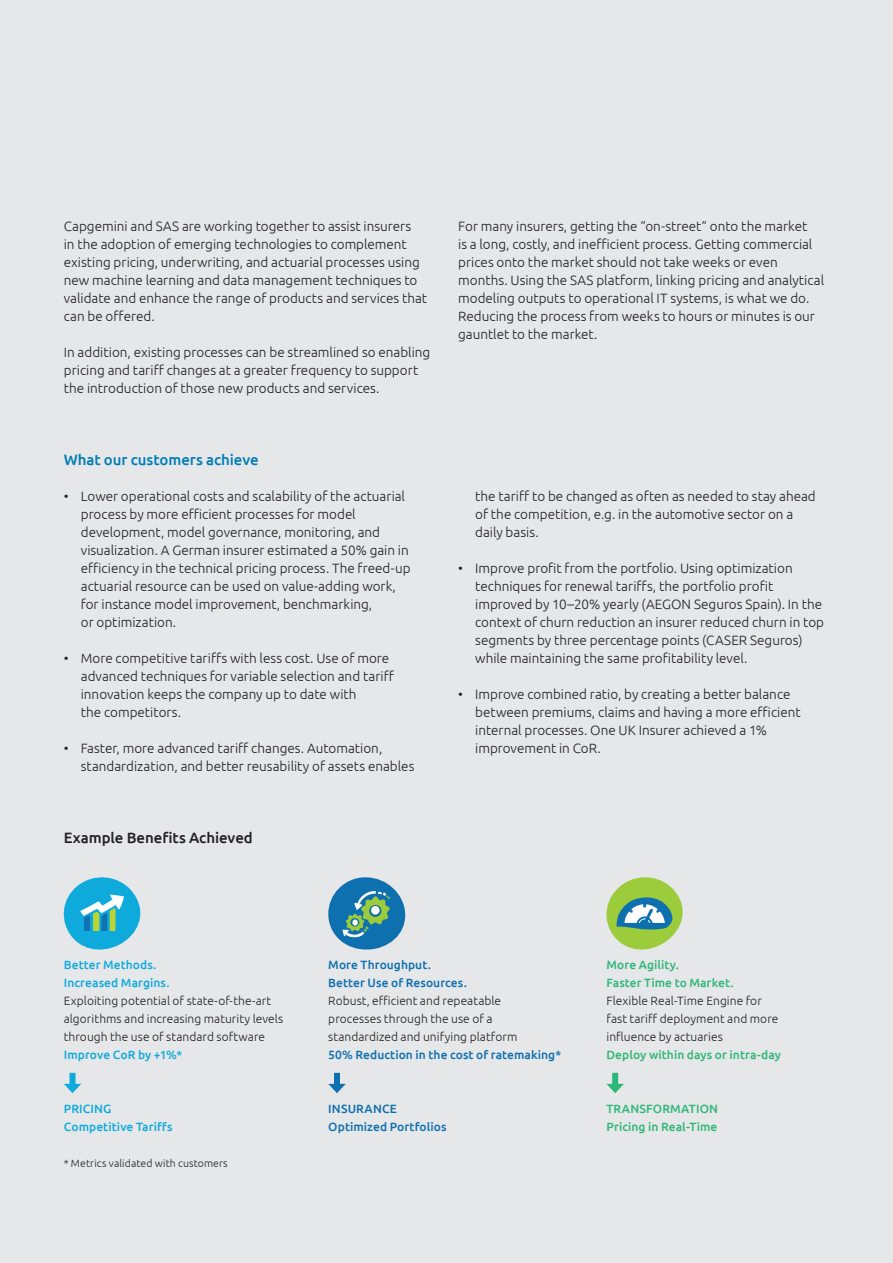
<style>
.page{position:relative;width:893px;height:1263px;background:#e6e7e9}
.page>*{position:absolute;margin:0;border:0;box-sizing:border-box;transform-origin:0 0}
.head2{font:500 15px "Ubuntu";letter-spacing:-.005em;color:#007cb6}
.head2-2{font:500 15px "Ubuntu";letter-spacing:-.005em;color:#231f20}
.text{font:300 13.5px/18px "Ubuntu";color:#231f20}
.text-2{font:300 12px/18px "Ubuntu";letter-spacing:.005em;color:#231f20}
.text-3{font:500 12px "Ubuntu";letter-spacing:.005em;color:#0e70af}
.text-4{font:500 12px "Ubuntu";letter-spacing:.005em;color:#2eb779}
.text-5{font:500 12px "Ubuntu";letter-spacing:.005em;color:#0faadc}
.text-6{font:300 10.5px "Ubuntu";letter-spacing:.01em;color:#231f20}
</style>
<div class="page">
<svg style="left:63px;top:877px;width:78px;height:73px"></svg>
<svg style="left:606px;top:877px;width:77px;height:73px"></svg>
<svg style="left:328px;top:877px;width:78px;height:73px"></svg>
<div style="left:334px;top:1073px;width:6px;height:13px;background:#0e70af"></div>
<svg style="left:328px;top:1084px;width:18px;height:9px"></svg>
<div style="left:612px;top:1073px;width:6px;height:13px;background:#2eb779"></div>
<svg style="left:606px;top:1084px;width:18px;height:9px"></svg>
<div style="left:70px;top:1073px;width:6px;height:13px;background:#0faadc"></div>
<svg style="left:64px;top:1084px;width:17px;height:9px"></svg>
<p class="text" style="left:64px;top:216px;width:365px">Capgemini and SAS are working together to assist insurers<br>in the adoption of emerging technologies to complement existing pricing, underwriting, and actuarial processes using new machine learning and data management techniques to validate and enhance the range of products and services that can be offered.</p>
<p class="text" style="left:64px;top:342px;width:368px">In addition, existing processes can be streamlined so enabling pricing and tariff changes at a greater frequency to support the introduction of those new products and services.</p>
<p class="head2" style="left:64px;top:450px;width:196px">What our customers achieve</p>
<p class="text" style="left:81px;top:486px;width:331px;text-indent:-17px">• Lower operational costs and scalability of the actuarial process by more efficient processes for model development, model governance, monitoring, and visualization. A German insurer estimated a 50% gain in efficiency in the technical pricing process. The freed-up actuarial resource can be used on value-adding work, for instance model improvement, benchmarking,<br>or optimization.</p>
<p class="text" style="left:81px;top:648px;width:315px;text-indent:-17px">• More competitive tariffs with less cost. Use of more advanced techniques for variable selection and tariff innovation keeps the company up to date with<br>the competitors.</p>
<p class="text" style="left:81px;top:738px;width:335px;text-indent:-17px">• Faster, more advanced tariff changes. Automation, standardization, and better reusability of assets enables</p>
<p class="head2-2" style="left:64px;top:828px;width:191px">Example Benefits Achieved</p>
<p class="text" style="left:458px;top:216px;width:367px">For many insurers, getting the “on-street” onto the market<br>is a long, costly, and inefficient process. Getting commercial prices onto the market should not take weeks or even months. Using the SAS platform, linking pricing and analytical modeling outputs to operational IT systems, is what we do.<br>Reducing the process from weeks to hours or minutes is our gauntlet to the market.</p>
<p class="text" style="left:475px;top:486px;width:342px">the tariff to be changed as often as needed to stay ahead of the competition, e.g. in the automotive sector on a daily basis.</p>
<p class="text" style="left:475px;top:558px;width:350px;text-indent:-17px">• Improve profit from the portfolio. Using optimization techniques for renewal tariffs, the portfolio profit improved by 10–20% yearly (AEGON Seguros Spain). In the context of churn reduction an insurer reduced churn in top segments by three percentage points (CASER Seguros) while maintaining the same profitability level.</p>
<p class="text" style="left:475px;top:684px;width:327px;text-indent:-17px">• Improve combined ratio, by creating a better balance between premiums, claims and having a more efficient internal processes. One UK Insurer achieved a 1% improvement in CoR.</p>
<p class="text-5" style="left:64px;top:957px;width:94px">Better Methods.</p>
<p class="text-5" style="left:64px;top:975px;width:107px">Increased Margins.</p>
<p class="text-2" style="left:64px;top:991px;width:221px">Exploiting potential of state-of-the-art algorithms and increasing maturity levels through the use of standard software</p>
<p class="text-5" style="left:64px;top:1047px;width:120px">Improve CoR by +1%*</p>
<p class="text-3" style="left:328px;top:957px;width:104px">More Throughput.</p>
<p class="text-3" style="left:328px;top:975px;width:140px">Better Use of Resources.</p>
<p class="text-2" style="left:328px;top:991px;width:191px">Robust, efficient and repeatable processes through the use of a standardized and unifying platform</p>
<p class="text-3" style="left:328px;top:1047px;width:234px">50% Reduction in the cost of ratemaking*</p>
<p class="text-4" style="left:606px;top:957px;width:74px">More Agility.</p>
<p class="text-4" style="left:606px;top:975px;width:129px">Faster Time to Market.</p>
<p class="text-2" style="left:606px;top:991px;width:173px">Flexible Real-Time Engine for fast tariff deployment and more influence by actuaries</p>
<p class="text-4" style="left:606px;top:1047px;width:176px">Deploy within days or intra-day</p>
<p class="text-5" style="left:64px;top:1101px;width:49px">PRICING</p>
<p class="text-3" style="left:328px;top:1101px;width:70px">INSURANCE</p>
<p class="text-5" style="left:64px;top:1119px;width:110px">Competitive Tariffs</p>
<p class="text-4" style="left:606px;top:1101px;width:113px">TRANSFORMATION</p>
<p class="text-3" style="left:328px;top:1119px;width:120px">Optimized Portfolios</p>
<p class="text-4" style="left:606px;top:1119px;width:112px">Pricing in Real-Time</p>
<p class="text-6" style="left:64px;top:1157px;width:166px">* Metrics validated with customers</p>
</div>
